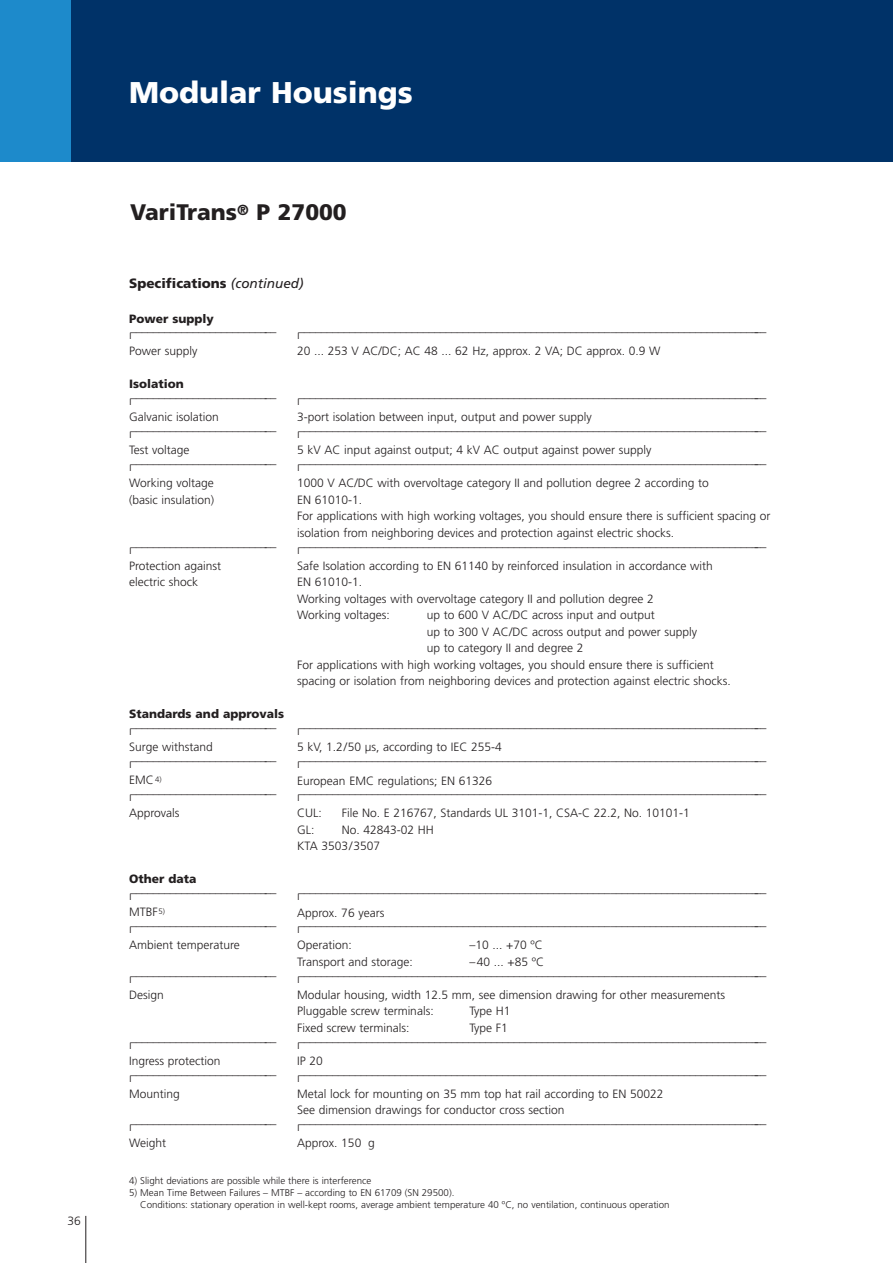
<style>
.page{position:relative;width:893px;height:1263px;background:#fff}
.page>*{position:absolute;margin:0;border:0;box-sizing:border-box;transform-origin:0 0}
.t1{font:900 30px "Frutiger";color:#fff}
.t2{font:900 22.5px "Frutiger";color:#231f20}
.t3{font:900 13.5px "Frutiger";color:#231f20}
.t4{font:300 12px/16.5px "Frutiger";color:#231f20}
.t5{font:300 9.75px/12px "Frutiger";color:#231f20}
.s1{font-weight:400;font-style:italic}
.s2{font-weight:900}
</style>
<div class="page">
<hr style="left:85px;top:1216px;width:1px;height:47px;background:#231f20">
<div style="left:0;top:0;width:892px;height:162px;background:#003268"></div>
<div style="left:0;top:0;width:70px;height:162px;background:#1d8acb"></div>
<p class="t4" style="left:68px;top:1212px;width:15px">36</p>
<h1 class="t1" style="left:129px;top:81px;width:285px">Modular Housings</h1>
<h2 class="t2" style="left:130px;top:203px;width:218px">VariTrans<sup>®</sup> P 27000</h2>
<p class="t3" style="left:129px;top:278px;width:176px">Specifications <span class="s1">(continued)</span></p>
<p class="t4" style="left:129px;top:312px;width:149px;line-height:13.8px"><span class="s2">Power supply </span><sub>l</sub>––––––––––––––––––––––––––</p>
<p class="t4" style="left:297px;top:324px;width:470px"><sub>l</sub>–––––––––––––––––––––––––––––––––––––––––––––––––––––––––––––––––––––––––––––––––––</p>
<p class="t4" style="left:129px;top:343px;width:70px">Power supply</p>
<p class="t4" style="left:297px;top:343px;width:364px">20 ... 253 V AC/DC; AC 48 ... 62 Hz, approx. 2 VA; DC approx. 0.9 W</p>
<p class="t4" style="left:129px;top:378px;width:149px;line-height:13.8px"><span class="s2">Isolation </span><sub>l</sub>––––––––––––––––––––––––––</p>
<p class="t4" style="left:297px;top:390px;width:470px"><sub>l</sub>–––––––––––––––––––––––––––––––––––––––––––––––––––––––––––––––––––––––––––––––––––</p>
<p class="t4" style="left:129px;top:409px;width:91px">Galvanic isolation</p>
<p class="t4" style="left:297px;top:409px;width:296px">3-port isolation between input, output and power supply</p>
<p class="t4" style="left:129px;top:423px;width:149px"><sub>l</sub>––––––––––––––––––––––––––</p>
<p class="t4" style="left:297px;top:423px;width:470px"><sub>l</sub>–––––––––––––––––––––––––––––––––––––––––––––––––––––––––––––––––––––––––––––––––––</p>
<p class="t4" style="left:129px;top:442px;width:62px">Test voltage</p>
<p class="t4" style="left:297px;top:442px;width:356px">5 kV AC input against output; 4 kV AC output against power supply</p>
<p class="t4" style="left:129px;top:456px;width:149px"><sub>l</sub>––––––––––––––––––––––––––</p>
<p class="t4" style="left:297px;top:456px;width:470px"><sub>l</sub>–––––––––––––––––––––––––––––––––––––––––––––––––––––––––––––––––––––––––––––––––––</p>
<p class="t4" style="left:129px;top:475px;width:86px">Working voltage</p>
<p class="t4" style="left:297px;top:475px;width:413px">1000 V AC/DC with overvoltage category II and pollution degree 2 according to</p>
<p class="t4" style="left:129px;top:492px;width:86px">(basic insulation)</p>
<p class="t4" style="left:297px;top:492px;width:474px">EN 61010-1.<br>For applications with high working voltages, you should ensure there is sufficient spacing or isolation from neighboring devices and protection against electric shocks.</p>
<p class="t4" style="left:129px;top:539px;width:149px"><sub>l</sub>––––––––––––––––––––––––––</p>
<p class="t4" style="left:297px;top:539px;width:470px"><sub>l</sub>–––––––––––––––––––––––––––––––––––––––––––––––––––––––––––––––––––––––––––––––––––</p>
<p class="t4" style="left:129px;top:558px;width:94px">Protection against</p>
<p class="t4" style="left:297px;top:558px;width:417px">Safe Isolation according to EN 61140 by reinforced insulation in accordance with</p>
<p class="t4" style="left:129px;top:574px;width:70px">electric shock</p>
<p class="t4" style="left:297px;top:574px;width:358px">EN 61010-1.<br>Working voltages with overvoltage category II and pollution degree 2<br>Working voltages:</p>
<p class="t4" style="left:427px;top:607px;width:229px">up to 600 V AC/DC across input and output</p>
<p class="t4" style="left:427px;top:624px;width:272px">up to 300 V AC/DC across output and power supply</p>
<p class="t4" style="left:427px;top:640px;width:158px">up to category II and degree 2</p>
<p class="t4" style="left:297px;top:657px;width:418px">For applications with high working voltages, you should ensure there is sufficient</p>
<p class="t4" style="left:297px;top:673px;width:435px">spacing or isolation from neighboring devices and protection against electric shocks.</p>
<p class="t4" style="left:129px;top:708px;width:157px;line-height:13.8px"><span class="s2">Standards and approvals </span><sub>l</sub>––––––––––––––––––––––––––</p>
<p class="t4" style="left:297px;top:720px;width:470px"><sub>l</sub>–––––––––––––––––––––––––––––––––––––––––––––––––––––––––––––––––––––––––––––––––––</p>
<p class="t4" style="left:129px;top:739px;width:85px">Surge withstand</p>
<p class="t4" style="left:297px;top:739px;width:206px">5 kV, 1.2/50 µs, according to IEC 255-4</p>
<p class="t4" style="left:129px;top:753px;width:149px"><sub>l</sub>––––––––––––––––––––––––––</p>
<p class="t4" style="left:297px;top:753px;width:470px"><sub>l</sub>–––––––––––––––––––––––––––––––––––––––––––––––––––––––––––––––––––––––––––––––––––</p>
<p class="t4" style="left:129px;top:772px;width:34px">EMC <sup>4)</sup></p>
<p class="t4" style="left:297px;top:772px;width:196px">European EMC regulations; EN 61326</p>
<p class="t4" style="left:129px;top:786px;width:149px"><sub>l</sub>––––––––––––––––––––––––––</p>
<p class="t4" style="left:297px;top:786px;width:470px"><sub>l</sub>–––––––––––––––––––––––––––––––––––––––––––––––––––––––––––––––––––––––––––––––––––</p>
<p class="t4" style="left:129px;top:805px;width:52px">Approvals</p>
<p class="t4" style="left:297px;top:805px;width:26px">CUL:</p>
<p class="t4" style="left:342px;top:805px;width:349px">File No. E 216767, Standards UL 3101-1, CSA-C 22.2, No. 10101-1</p>
<p class="t4" style="left:297px;top:822px;width:19px">GL:</p>
<p class="t4" style="left:297px;top:822px;width:138px;text-indent:45px">No. 42843-02 HH<br>KTA 3503/3507</p>
<p class="t4" style="left:129px;top:873px;width:149px;line-height:13.8px"><span class="s2">Other data </span><sub>l</sub>––––––––––––––––––––––––––</p>
<p class="t4" style="left:297px;top:885px;width:470px"><sub>l</sub>–––––––––––––––––––––––––––––––––––––––––––––––––––––––––––––––––––––––––––––––––––</p>
<p class="t4" style="left:129px;top:904px;width:37px">MTBF<sup>5)</sup></p>
<p class="t4" style="left:297px;top:904px;width:89px">Approx. 76 years</p>
<p class="t4" style="left:129px;top:918px;width:149px"><sub>l</sub>––––––––––––––––––––––––––</p>
<p class="t4" style="left:297px;top:918px;width:470px"><sub>l</sub>–––––––––––––––––––––––––––––––––––––––––––––––––––––––––––––––––––––––––––––––––––</p>
<p class="t4" style="left:129px;top:937px;width:112px">Ambient temperature</p>
<p class="t4" style="left:297px;top:937px;width:56px">Operation:</p>
<p class="t4" style="left:469px;top:937px;width:75px">–10 ... +70 ºC</p>
<p class="t4" style="left:297px;top:954px;width:117px">Transport and storage:</p>
<p class="t4" style="left:469px;top:954px;width:76px">–40 ... +85 ºC</p>
<p class="t4" style="left:129px;top:968px;width:149px"><sub>l</sub>––––––––––––––––––––––––––</p>
<p class="t4" style="left:297px;top:968px;width:470px"><sub>l</sub>–––––––––––––––––––––––––––––––––––––––––––––––––––––––––––––––––––––––––––––––––––</p>
<p class="t4" style="left:129px;top:987px;width:36px">Design</p>
<p class="t4" style="left:297px;top:987px;width:429px">Modular housing, width 12.5 mm, see dimension drawing for other measurements<br>Pluggable screw terminals:</p>
<p class="t4" style="left:469px;top:1003px;width:43px">Type H1</p>
<p class="t4" style="left:297px;top:1020px;width:114px">Fixed screw terminals:</p>
<p class="t4" style="left:469px;top:1020px;width:40px">Type F1</p>
<p class="t4" style="left:129px;top:1034px;width:149px"><sub>l</sub>––––––––––––––––––––––––––</p>
<p class="t4" style="left:297px;top:1034px;width:470px"><sub>l</sub>–––––––––––––––––––––––––––––––––––––––––––––––––––––––––––––––––––––––––––––––––––</p>
<p class="t4" style="left:129px;top:1053px;width:93px">Ingress protection</p>
<p class="t4" style="left:297px;top:1053px;width:27px">IP 20</p>
<p class="t4" style="left:129px;top:1067px;width:149px"><sub>l</sub>––––––––––––––––––––––––––</p>
<p class="t4" style="left:297px;top:1067px;width:470px"><sub>l</sub>–––––––––––––––––––––––––––––––––––––––––––––––––––––––––––––––––––––––––––––––––––</p>
<p class="t4" style="left:129px;top:1086px;width:52px">Mounting</p>
<p class="t4" style="left:297px;top:1086px;width:368px">Metal lock for mounting on 35 mm top hat rail according to EN 50022<br>See dimension drawings for conductor cross section</p>
<p class="t4" style="left:129px;top:1116px;width:149px"><sub>l</sub>––––––––––––––––––––––––––</p>
<p class="t4" style="left:297px;top:1116px;width:470px"><sub>l</sub>–––––––––––––––––––––––––––––––––––––––––––––––––––––––––––––––––––––––––––––––––––</p>
<p class="t4" style="left:129px;top:1135px;width:39px">Weight</p>
<p class="t4" style="left:297px;top:1135px;width:79px">Approx. 150 g</p>
<p class="t5" style="left:129px;top:1174px;width:244px">4) Slight deviations are possible while there is interference</p>
<p class="t5" style="left:140px;top:1186px;width:531px;text-indent:-11px">5) Mean Time Between Failures – MTBF – according to EN 61709 (SN 29500).<br>Conditions: stationary operation in well-kept rooms, average ambient temperature 40 ºC, no ventilation, continuous operation</p>
</div>
